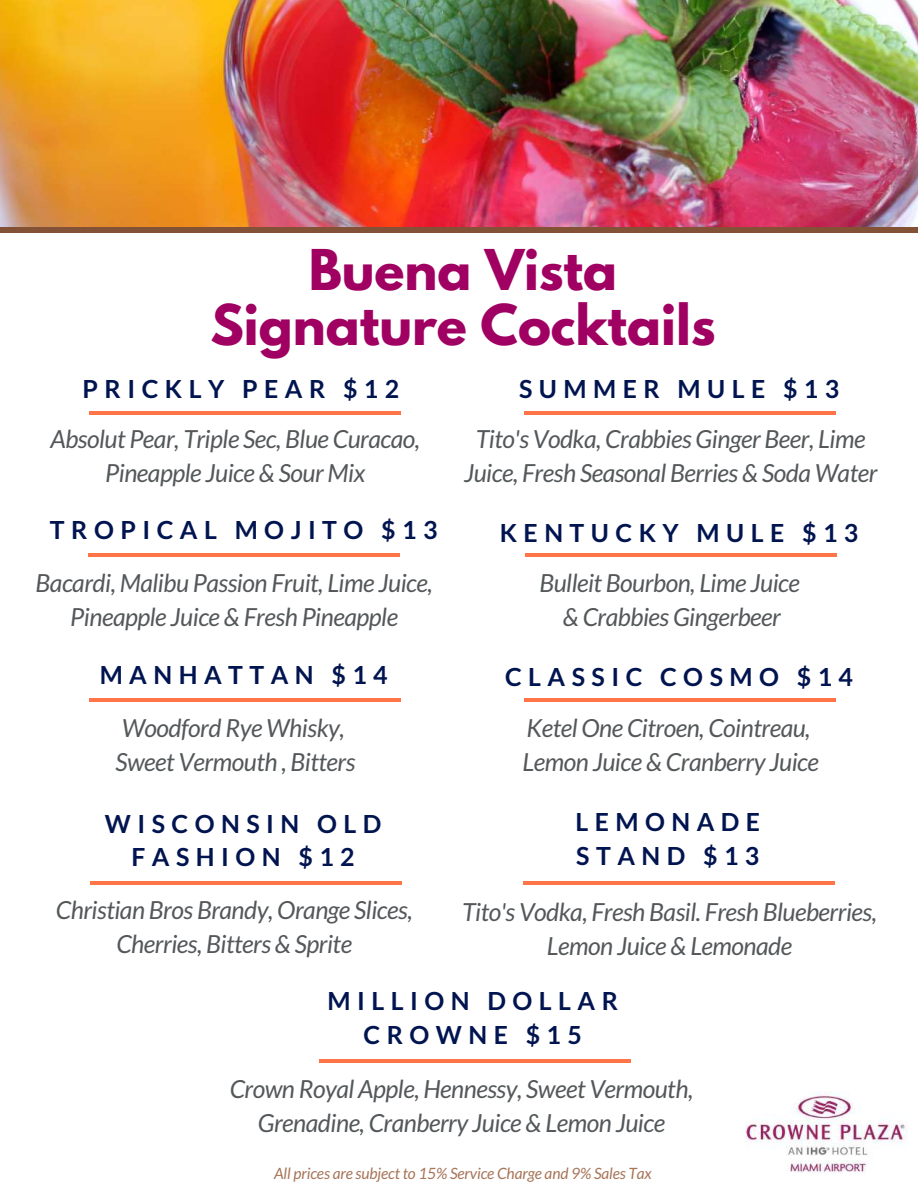
<style>
.page{position:relative;width:918px;height:1188px;background:#fff}
.page>*{position:absolute;margin:0;border:0;box-sizing:border-box;transform-origin:0 0}
.t1{font:700 49.8px/55.2px "League Spartan";color:#a00062;text-align:center}
.t2{font:italic 24.9px/33.8px "Lato";letter-spacing:-.02em;color:#54585a;text-align:center}
.t3{font:700 24.9px/33.8px "Lato";letter-spacing:.26em;color:#001450;text-align:center}
.t4{font:italic 15.6px "Lato";letter-spacing:-.01em;color:#a77458}
</style>
<div class="page">
<img style="left:0;top:0;width:918px;height:227px">
<div style="left:0;top:227px;width:918px;height:6px;background:#825136"></div>
<hr style="left:89px;top:412px;width:311px;height:3px;background:#ff7548">
<hr style="left:524px;top:412px;width:312px;height:3px;background:#ff7548">
<hr style="left:88px;top:554px;width:311px;height:3px;background:#ff7548">
<hr style="left:525px;top:554px;width:312px;height:3px;background:#ff7548">
<hr style="left:89px;top:699px;width:311px;height:3px;background:#ff7548">
<hr style="left:524px;top:699px;width:312px;height:3px;background:#ff7548">
<hr style="left:90px;top:881px;width:312px;height:3px;background:#ff7548">
<hr style="left:320px;top:1060px;width:311px;height:3px;background:#ff7548">
<hr style="left:523px;top:881px;width:312px;height:3px;background:#ff7548">
<img style="left:746px;top:1091px;width:161px;height:81px">
<h1 class="t1" style="left:210px;top:248px;width:507px">Buena Vista<br>Signature Cocktails</h1>
<p class="t3" style="left:83px;top:372px;width:318px">PRICKLY PEAR $12</p>
<p class="t2" style="left:50px;top:421px;width:371px">Absolut Pear, Triple Sec, Blue Curacao,<br>Pineapple Juice &amp; Sour Mix</p>
<p class="t3" style="left:50px;top:512px;width:389px">TROPICAL MOJITO $13</p>
<p class="t2" style="left:36px;top:565px;width:399px">Bacardi, Malibu Passion Fruit, Lime Juice,<br>Pineapple Juice &amp; Fresh Pineapple</p>
<p class="t3" style="left:100px;top:657px;width:290px">MANHATTAN $14</p>
<p class="t2" style="left:115px;top:710px;width:242px;text-align:left">Woodford Rye Whisky,<br>Sweet Vermouth , Bitters</p>
<p class="t3" style="left:105px;top:806px;width:278px">WISCONSIN OLD<br>FASHION $12</p>
<p class="t2" style="left:56px;top:893px;width:358px">Christian Bros Brandy, Orange Slices,<br>Cherries, Bitters &amp; Sprite</p>
<p class="t3" style="left:519px;top:372px;width:322px">SUMMER MULE $13</p>
<p class="t2" style="left:464px;top:421px;width:415px">Tito's Vodka, Crabbies Ginger Beer, Lime<br>Juice, Fresh Seasonal Berries &amp; Soda Water</p>
<p class="t3" style="left:500px;top:516px;width:360px">KENTUCKY MULE $13</p>
<p class="t2" style="left:539px;top:565px;width:262px">Bulleit Bourbon, Lime Juice &amp; Crabbies Gingerbeer</p>
<p class="t3" style="left:505px;top:660px;width:349px">CLASSIC COSMO $14</p>
<p class="t2" style="left:523px;top:710px;width:298px;text-align:left">Ketel One Citroen, Cointreau,<br>Lemon Juice &amp; Cranberry Juice</p>
<p class="t3" style="left:575px;top:805px;width:186px;text-align:left">LEMONADE<br>STAND $13</p>
<p class="t2" style="left:462px;top:895px;width:416px">Tito's Vodka, Fresh Basil. Fresh Blueberries,<br>Lemon Juice &amp; Lemonade</p>
<p class="t3" style="left:328px;top:984px;width:292px">MILLION DOLLAR<br>CROWNE $15</p>
<p class="t2" style="left:230px;top:1071px;width:465px">Crown Royal Apple, Hennessy, Sweet Vermouth,<br>Grenadine, Cranberry Juice &amp; Lemon Juice</p>
<p class="t4" style="left:274px;top:1164px;width:379px">All prices are subject to 15% Service Charge and 9% Sales Tax</p>
</div>
